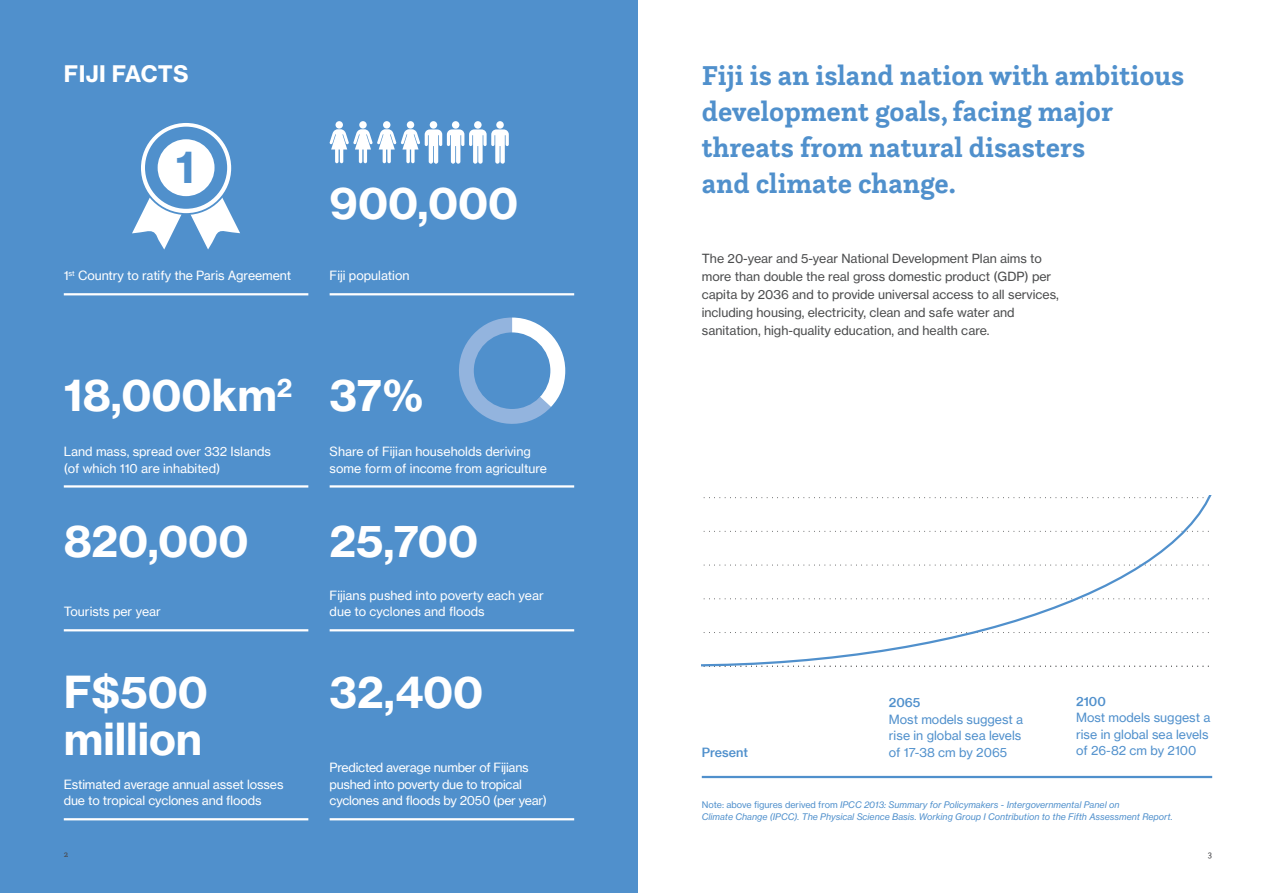
<style>
.page{position:relative;width:1276px;height:893px;background:#fff}
.page>*{position:absolute;margin:0;border:0;box-sizing:border-box;transform-origin:0 0}
.Facts_numbers{font:43.5px/46.5px "N Haas Grotesk TX Std 75 Bd";color:#fff}
.Facts_numbers-2{font:43.5px "N Haas Grotesk TX Std 75 Bd";color:#5090cc}
._09A__Message_text{font:700 28.5px/36px "Questa Slab";color:#5090cc}
.Facts_numbers-3{font:22.5px "N Haas Grotesk TX Std 75 Bd";letter-spacing:.01em;color:#fff}
.Facts_Heading_9_rule{font:12.45px/16.5px "N Haas Grotesk TX Pro 55 Rg";letter-spacing:-.005em;color:#fff}
._04__Text_8_3_12{font:12.45px/18px "N Haas Grotesk TX Std 55 Rg";color:#4b4c4d}
.Facts_Heading_9_rule-2{font:12.45px/16.5px "N Haas Grotesk TX Pro 55 Rg";color:#5090cc}
.Facts_Heading_9_rule-3{font:12.45px "N Haas Grotesk TX Pro 65 Md";color:#5090cc}
._04__Text_8_3_12-2{font:9px/12.8px "N Haas Grotesk TX Std 56 It";color:#5090cc}
.Messgae_text{font:9px "Questa Slab";color:#49494c}
.s1{font-family:"N Haas Grotesk TX Pro 65 Md"}
.s2{font-family:"N Haas Grotesk TX Std 55 Rg"}
</style>
<div class="page">
<div style="left:0;top:0;width:638px;height:893px;background:#5090cc"></div>
<hr style="left:702px;top:776px;width:510px;height:2px;background:#5090cc">
<hr style="left:330px;top:293px;width:244px;height:2px;background:#fff">
<hr style="left:330px;top:629px;width:244px;height:2px;background:#fff">
<hr style="left:64px;top:629px;width:244px;height:2px;background:#fff">
<hr style="left:64px;top:293px;width:244px;height:2px;background:#fff">
<svg style="left:132px;top:197px;width:50px;height:52px"></svg>
<svg style="left:191px;top:197px;width:49px;height:52px"></svg>
<svg style="left:140px;top:122px;width:92px;height:92px"></svg>
<div style="left:139px;top:121px;width:94px;height:94px;border:2px solid #5090cc;border-radius:50%"></div>
<div style="left:145px;top:127px;width:82px;height:82px;background:#5090cc;border-radius:50%"></div>
<div style="left:158px;top:139px;width:56px;height:57px;background:#fff;border-radius:50%"></div>
<hr style="left:64px;top:485px;width:244px;height:3px;background:#fff">
<hr style="left:330px;top:485px;width:244px;height:3px;background:#fff">
<svg style="left:459px;top:318px;width:106px;height:106px"></svg>
<div style="left:474px;top:332px;width:76px;height:77px;background:#5090cc;border-radius:50%"></div>
<hr style="left:330px;top:818px;width:244px;height:2px;background:#fff">
<hr style="left:64px;top:818px;width:244px;height:2px;background:#fff">
<div style="left:335px;top:121px;width:8px;height:8px;background:#fff;border-radius:50%"></div>
<div style="left:359px;top:121px;width:8px;height:8px;background:#fff;border-radius:50%"></div>
<div style="left:383px;top:121px;width:7px;height:8px;background:#fff;border-radius:50%"></div>
<div style="left:407px;top:121px;width:7px;height:8px;background:#fff;border-radius:50%"></div>
<div style="left:430px;top:121px;width:7px;height:8px;background:#fff;border-radius:50%"></div>
<div style="left:452px;top:121px;width:7px;height:8px;background:#fff;border-radius:50%"></div>
<div style="left:474px;top:121px;width:7px;height:8px;background:#fff;border-radius:50%"></div>
<div style="left:496px;top:121px;width:8px;height:8px;background:#fff;border-radius:50%"></div>
<svg style="left:329px;top:129px;width:180px;height:35px"></svg>
<svg style="left:704px;top:666px;width:505px;height:1px"></svg>
<svg style="left:702px;top:495px;width:510px;height:171px"></svg>
<p class="Facts_numbers-3" style="left:64px;top:59px;width:126px">FIJI FACTS</p>
<p class="Facts_numbers-2" style="left:176px;top:139px;width:21px">1</p>
<p class="Facts_Heading_9_rule" style="left:64px;top:268px;width:229px">1<sup>st</sup> Country to ratify the Paris Agreement</p>
<p class="Facts_numbers" style="left:330px;top:180px;width:190px">900,000</p>
<p class="Facts_Heading_9_rule" style="left:330px;top:268px;width:81px">Fiji population</p>
<p class="Facts_numbers" style="left:64px;top:372px;width:230px">18,000km<sup>2</sup></p>
<p class="Facts_numbers" style="left:330px;top:372px;width:95px">37%</p>
<p class="Facts_Heading_9_rule" style="left:64px;top:443px;width:209px">Land mass, spread over 332 Islands (of which 110 are inhabited)</p>
<p class="Facts_Heading_9_rule" style="left:330px;top:443px;width:219px">Share of Fijian households deriving some form of income from agriculture</p>
<p class="Facts_numbers" style="left:64px;top:518px;width:186px">820,000</p>
<p class="Facts_numbers" style="left:330px;top:518px;width:150px">25,700</p>
<p class="Facts_Heading_9_rule" style="left:330px;top:587px;width:216px">Fijians pushed into poverty each year</p>
<p class="Facts_Heading_9_rule" style="left:64px;top:604px;width:99px">Tourists per year</p>
<p class="Facts_Heading_9_rule" style="left:330px;top:604px;width:157px">due to cyclones and floods</p>
<p class="Facts_numbers" style="left:64px;top:669px;width:146px">F$500 million</p>
<p class="Facts_Heading_9_rule" style="left:64px;top:776px;width:221px">Estimated average annual asset losses due to tropical cyclones and floods</p>
<p class="Facts_numbers" style="left:330px;top:669px;width:155px">32,400</p>
<p class="Facts_Heading_9_rule" style="left:330px;top:760px;width:219px">Predicted average number of Fijians pushed into poverty due to tropical cyclones and floods by 2050 (per year)</p>
<p class="_09A__Message_text" style="left:702px;top:57px;width:484px">Fiji is an island nation with ambitious development goals, facing major threats from natural disasters<br>and climate change.</p>
<p class="_04__Text_8_3_12" style="left:702px;top:249px;width:358px">The 20-year and 5-year National Development Plan aims to more than double the real gross domestic product (GDP) per capita by 2036 and to provide universal access to all services, including housing, electricity, clean and safe water and sanitation, high-quality education, and health care.</p>
<p class="Facts_Heading_9_rule-3" style="left:702px;top:744px;width:48px">Present</p>
<p class="Facts_Heading_9_rule-2" style="left:889px;top:694px;width:136px"><span class="s1">2065<br></span>Most models suggest a rise in global sea levels of 17-38 cm by 2065</p>
<p class="Facts_Heading_9_rule-2" style="left:1076px;top:693px;width:136px"><span class="s1">2100<br></span>Most models suggest a rise in global sea levels of 26-82 cm by 2100</p>
<p class="_04__Text_8_3_12-2" style="left:702px;top:798px;width:472px"><span class="s2">Note: above figures derived from</span> IPCC 2013: Summary for Policymakers - Intergovernmental Panel on<br>Climate Change (IPCC). The Physical Science Basis. Working Group I Contribution to the Fifth Assessment Report.</p>
<p class="Messgae_text" style="left:64px;top:848px;width:6px">2</p>
<p class="Messgae_text" style="left:1208px;top:848px;width:6px">3</p>
</div>
